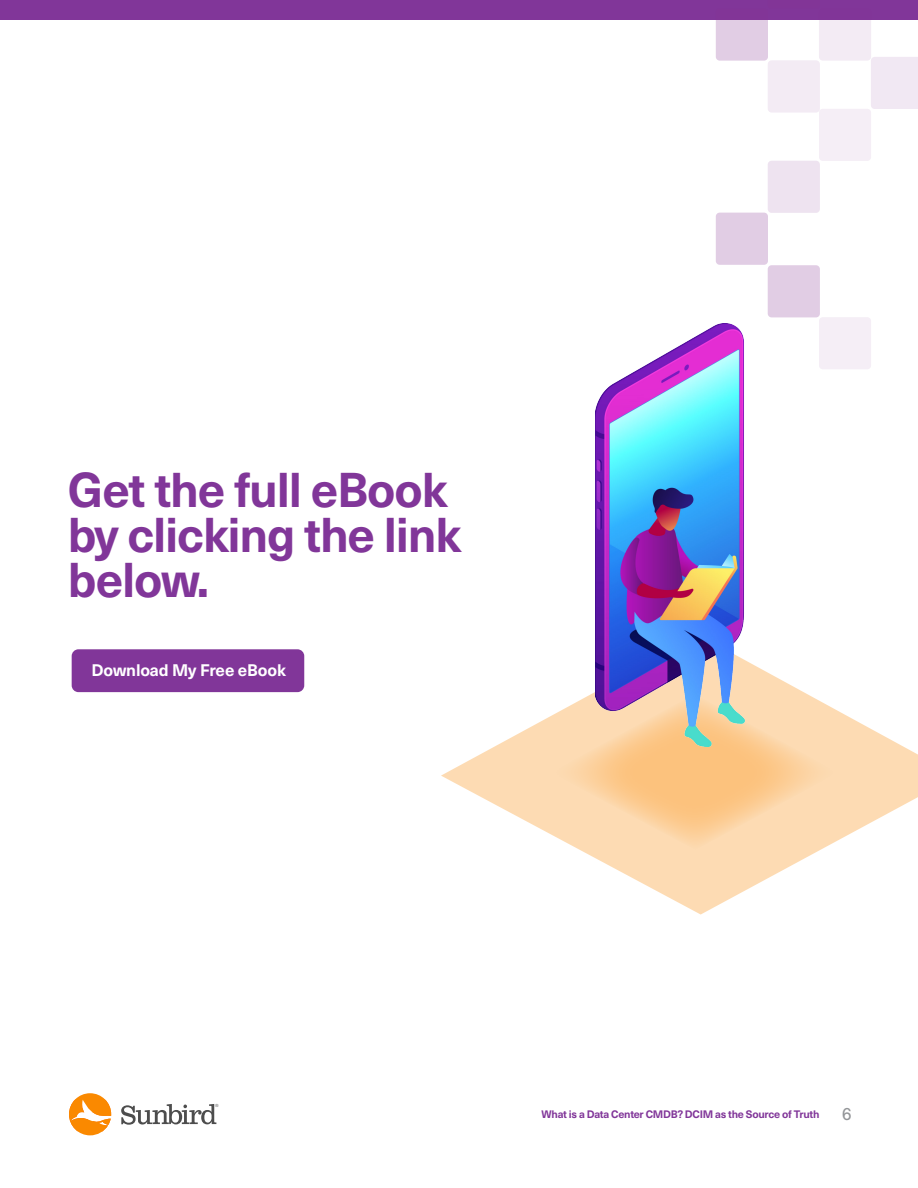
<style>
.page{position:relative;width:918px;height:1188px;background:#fff}
.page>*{position:absolute;margin:0;border:0;box-sizing:border-box;transform-origin:0 0}
.t1{font:700 48px/45px "Neue Haas Unica W1 G";letter-spacing:-.025em;color:#813699}
.t2{font:700 16.5px "Neue Haas Unica W1 G";letter-spacing:-.01em;color:#fff}
.t3{font:700 10.65px "Neue Haas Unica W1 G";letter-spacing:-.025em;color:#813699}
.t4{font:4.65px "Nimbus San";color:#4d4d4d}
.s1{font-family:"Nimbus San";font-weight:400;font-size:18px;color:#939598}
</style>
<div class="page">
<svg style="left:121px;top:1104px;width:95px;height:21px"></svg>
<svg style="left:69px;top:1093px;width:42px;height:42px"></svg>
<div style="left:0;top:0;width:918px;height:20px;background:#813699"></div>
<div style="left:768px;top:161px;width:52px;height:52px;background:#eee3f0;border-radius:4px"></div>
<div style="left:716px;top:213px;width:52px;height:52px;background:#e1cde4;border-radius:4px"></div>
<div style="left:871px;top:57px;width:47px;height:52px;background:#f1e8f3"></div>
<div style="left:768px;top:60px;width:52px;height:53px;background:#f3ebf4;border-radius:4px"></div>
<svg style="left:819px;top:8px;width:52px;height:53px;fill:#f3ebf4"></svg>
<div style="left:819px;top:109px;width:52px;height:52px;background:#f5eef6;border-radius:4px"></div>
<div style="left:819px;top:317px;width:52px;height:52px;background:#f5eef6;border-radius:4px"></div>
<div style="left:768px;top:265px;width:52px;height:52px;background:#e1cde4;border-radius:4px"></div>
<svg style="left:716px;top:8px;width:52px;height:53px;fill:#e1cde4"></svg>
<svg style="left:441px;top:635px;width:477px;height:280px"></svg>
<div style="left:72px;top:649px;width:232px;height:43px;background:#813699;border-radius:7px"></div>
<svg style="left:550px;top:694px;width:289px;height:156px;background:#fcd3a3"></svg>
<img style="left:596px;top:323px;width:148px;height:424px">
<p class="t1" style="left:68px;top:464px;width:395px">Get the full eBook by clicking the link below.</p>
<p class="t2" style="left:92px;top:658px;width:196px">Download My Free eBook</p>
<p class="t4" style="left:215px;top:1103px;width:5px">®</p>
<p class="t3" style="left:542px;top:1106px;width:312px">What is a Data Center CMDB? DCIM as the Source of Truth <span class="s1">6</span></p>
</div>
